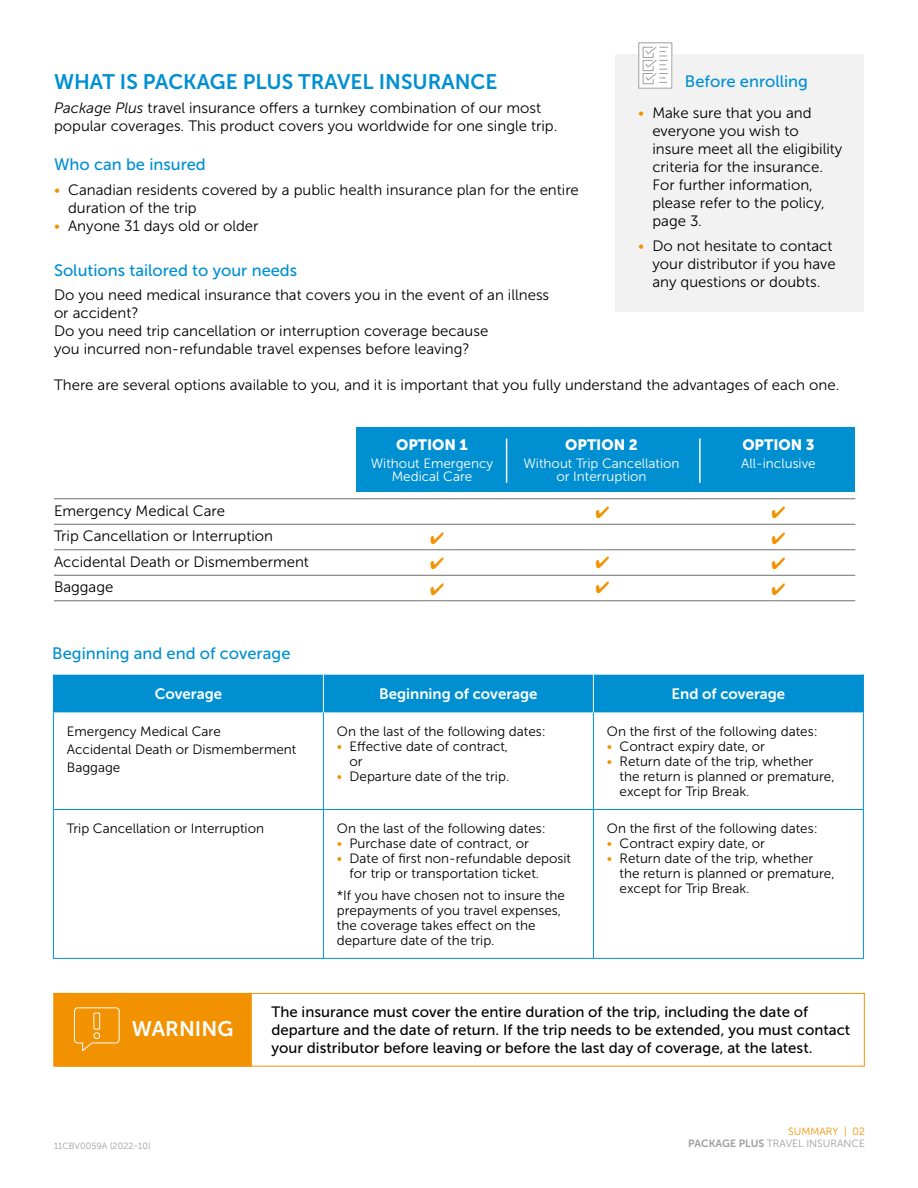
<style>
.page{position:relative;width:918px;height:1188px;background:#fff}
.page>*{position:absolute;margin:0;border:0;box-sizing:border-box;transform-origin:0 0}
.t1{font:21px "Museo Sans 700";color:#0090d2}
.t2{font:21px "Museo Sans 700";color:#fff}
.t3{font:16.5px "Museo Sans 500";color:#0090d2}
.t4{font:16.5px/25.5px "Zapf Dingbats ITC";color:#f39200;text-align:justify}
.t5{font:15px/18px "Museo Sans 300";color:#000}
.t6{font:15px/18px "Museo Sans 500";color:#000}
.t7{font:15px "Museo Sans 700";color:#fff}
.t8{font:15px "Museo Sans 900";color:#fff}
.t9{font:13.5px/15px "Museo Sans 300";color:#000}
.t10{font:13.5px "Museo Sans 300";color:#fff}
.t11{font:10.5px/12px "Museo Sans 300";color:#9d9d9c;text-align:right}
.t12{font:9px "Museo Sans 300";color:#9d9d9c}
.s1{font-style:italic}
.s2{color:#f39200}
.s3{font-family:"Museo Sans 700"}
</style>
<div class="page">
<div style="left:356px;top:428px;width:499px;height:64px;background:#0090d2"></div>
<hr style="left:54px;top:498px;width:801px;height:1px;background:#706f6f">
<hr style="left:54px;top:524px;width:801px;height:1px;background:#706f6f">
<hr style="left:54px;top:549px;width:801px;height:1px;background:#706f6f">
<hr style="left:54px;top:575px;width:801px;height:1px;background:#706f6f">
<hr style="left:54px;top:600px;width:801px;height:1px;background:#706f6f">
<hr style="left:699px;top:438px;width:2px;height:45px;background:#fff">
<hr style="left:506px;top:438px;width:1px;height:45px;background:#fff">
<div style="left:616px;top:54px;width:248px;height:257px;background:#f2f2f2"></div>
<div style="left:640px;top:44px;width:33px;height:45px;background:#fff"></div>
<div style="left:638px;top:42px;width:34px;height:47px;border:1px solid #9d9e9f"></div>
<svg style="left:642px;top:46px;width:26px;height:39px"></svg>
<div style="left:54px;top:675px;width:809px;height:37px;background:#0090d2"></div>
<hr style="left:323px;top:712px;width:1px;height:97px;background:#0090d2">
<hr style="left:593px;top:712px;width:1px;height:97px;background:#0090d2">
<hr style="left:323px;top:810px;width:1px;height:148px;background:#0090d2">
<hr style="left:593px;top:810px;width:1px;height:148px;background:#0090d2">
<hr style="left:53px;top:712px;width:1px;height:97px;background:#0090d2">
<hr style="left:863px;top:712px;width:1px;height:97px;background:#0090d2">
<hr style="left:53px;top:809px;width:270px;height:1px;background:#0090d2">
<hr style="left:53px;top:810px;width:1px;height:148px;background:#0090d2">
<hr style="left:323px;top:809px;width:270px;height:1px;background:#0090d2">
<hr style="left:593px;top:809px;width:271px;height:1px;background:#0090d2">
<hr style="left:863px;top:810px;width:1px;height:148px;background:#0090d2">
<hr style="left:53px;top:958px;width:270px;height:1px;background:#0090d2">
<hr style="left:323px;top:958px;width:270px;height:1px;background:#0090d2">
<hr style="left:593px;top:958px;width:271px;height:1px;background:#0090d2">
<hr style="left:323px;top:675px;width:1px;height:37px;background:#fff">
<hr style="left:593px;top:675px;width:1px;height:37px;background:#fff">
<hr style="left:53px;top:675px;width:1px;height:37px;background:#0090d2">
<hr style="left:863px;top:675px;width:1px;height:37px;background:#0090d2">
<div style="left:53px;top:993px;width:199px;height:73px;background:#f39200;border:1px solid #f39200"></div>
<div style="left:55px;top:993px;width:810px;height:73px;border:1px solid #f39200"></div>
<svg style="left:74px;top:1007px;width:46px;height:44px"></svg>
<div style="left:93px;top:1032px;width:7px;height:7px;border:1px solid #fff;border-radius:50%"></div>
<div style="left:93px;top:1013px;width:7px;height:17px;border:1px solid #fff"></div>
<svg style="left:596px;top:574px;width:13px;height:2px"></svg>
<h1 class="t1" style="left:54px;top:70px;width:445px">WHAT IS PACKAGE PLUS TRAVEL INSURANCE</h1>
<p class="t5" style="left:54px;top:99px;width:505px"><span class="s1">Package Plus</span> travel insurance offers a turnkey combination of our most popular coverages. This product covers you worldwide for one single trip.</p>
<p class="t3" style="left:54px;top:155px;width:153px">Who can be insured</p>
<p class="t5" style="left:68px;top:181px;width:512px;text-indent:-14px"><span class="s2">•</span> Canadian residents covered by a public health insurance plan for the entire duration of the trip</p>
<p class="t5" style="left:54px;top:217px;width:206px"><span class="s2">•</span> Anyone 31 days old or older</p>
<p class="t3" style="left:54px;top:261px;width:245px">Solutions tailored to your needs</p>
<p class="t5" style="left:54px;top:286px;width:497px">Do you need medical insurance that covers you in the event of an illness or accident?<br>Do you need trip cancellation or interruption coverage because<br>you incurred non-refundable travel expenses before leaving?</p>
<p class="t5" style="left:54px;top:376px;width:787px">There are several options available to you, and it is important that you fully understand the advantages of each one.</p>
<p class="t3" style="left:685px;top:72px;width:125px">Before enrolling</p>
<p class="t5" style="left:652px;top:104px;width:192px;text-indent:-14px"><span class="s2">•</span> Make sure that you and everyone you wish to insure meet all the eligibility criteria for the insurance.<br>For further information, please refer to the policy, page 3.</p>
<p class="t5" style="left:652px;top:237px;width:185px;text-indent:-14px"><span class="s2">•</span> Do not hesitate to contact your distributor if you have any questions or doubts.</p>
<p class="t5" style="left:54px;top:498px;width:257px;line-height:25.5px">Emergency Medical Care<br>Trip Cancellation or Interruption<br>Accidental Death or Dismemberment<br>Baggage</p>
<p class="t8" style="left:396px;top:436px;width:73px">OPTION 1</p>
<p class="t8" style="left:565px;top:436px;width:74px">OPTION 2</p>
<p class="t8" style="left:742px;top:436px;width:74px">OPTION 3</p>
<p class="t10" style="left:371px;top:456px;width:124px">Without Emergency</p>
<p class="t10" style="left:523px;top:456px;width:158px">Without Trip Cancellation</p>
<p class="t10" style="left:741px;top:456px;width:76px">All-inclusive</p>
<p class="t10" style="left:392px;top:469px;width:82px">Medical Care</p>
<p class="t10" style="left:556px;top:469px;width:92px">or Interruption</p>
<p class="t4" style="left:430px;top:526px;width:15px">✔ ✔ ✔</p>
<p class="t4" style="left:772px;top:500px;width:15px">✔ ✔ ✔ ✔</p>
<p class="t3" style="left:52px;top:645px;width:240px">Beginning and end of coverage</p>
<p class="t7" style="left:155px;top:685px;width:69px">Coverage</p>
<p class="t7" style="left:379px;top:685px;width:160px">Beginning of coverage</p>
<p class="t7" style="left:672px;top:685px;width:115px">End of coverage</p>
<p class="t9" style="left:67px;top:722px;width:231px;line-height:18px">Emergency Medical Care<br>Accidental Death or Dismemberment<br>Baggage</p>
<p class="t9" style="left:337px;top:724px;width:210px">On the last of the following dates:</p>
<p class="t9" style="left:607px;top:724px;width:212px">On the first of the following dates:</p>
<p class="t9" style="left:607px;top:739px;width:160px"><span class="s2">•</span> Contract expiry date, or</p>
<p class="t9" style="left:620px;top:754px;width:217px;text-indent:-13px"><span class="s2">•</span> Return date of the trip, whether the return is planned or premature, except for Trip Break.</p>
<p class="t9" style="left:350px;top:739px;width:160px;text-indent:-13px"><span class="s2">•</span> Effective date of contract, or</p>
<p class="t9" style="left:337px;top:769px;width:174px"><span class="s2">•</span> Departure date of the trip.</p>
<p class="t9" style="left:67px;top:821px;width:199px">Trip Cancellation or Interruption</p>
<p class="t9" style="left:337px;top:821px;width:210px">On the last of the following dates:</p>
<p class="t9" style="left:337px;top:836px;width:194px"><span class="s2">•</span> Purchase date of contract, or</p>
<p class="t9" style="left:350px;top:851px;width:223px;text-indent:-13px"><span class="s2">•</span> Date of first non-refundable deposit for trip or transportation ticket.</p>
<p class="t9" style="left:337px;top:888px;width:230px">*If you have chosen not to insure the prepayments of you travel expenses, the coverage takes effect on the departure date of the trip.</p>
<p class="t9" style="left:607px;top:821px;width:212px">On the first of the following dates:</p>
<p class="t9" style="left:607px;top:836px;width:160px"><span class="s2">•</span> Contract expiry date, or</p>
<p class="t9" style="left:620px;top:851px;width:217px;text-indent:-13px"><span class="s2">•</span> Return date of the trip, whether the return is planned or premature, except for Trip Break.</p>
<h1 class="t2" style="left:132px;top:1017px;width:103px">WARNING</h1>
<p class="t12" style="left:54px;top:1141px;width:99px">11CBV0059A (2022-10)</p>
<p class="t6" style="left:272px;top:1003px;width:580px">The insurance must cover the entire duration of the trip, including the date of departure and the date of return. If the trip needs to be extended, you must contact your distributor before leaving or before the last day of coverage, at the latest.</p>
<p class="t11" style="left:688px;top:1126px;width:178px"><span class="s2">SUMMARY | 02<br></span><span class="s3">PACKAGE PLUS</span> TRAVEL INSURANCE</p>
</div>
